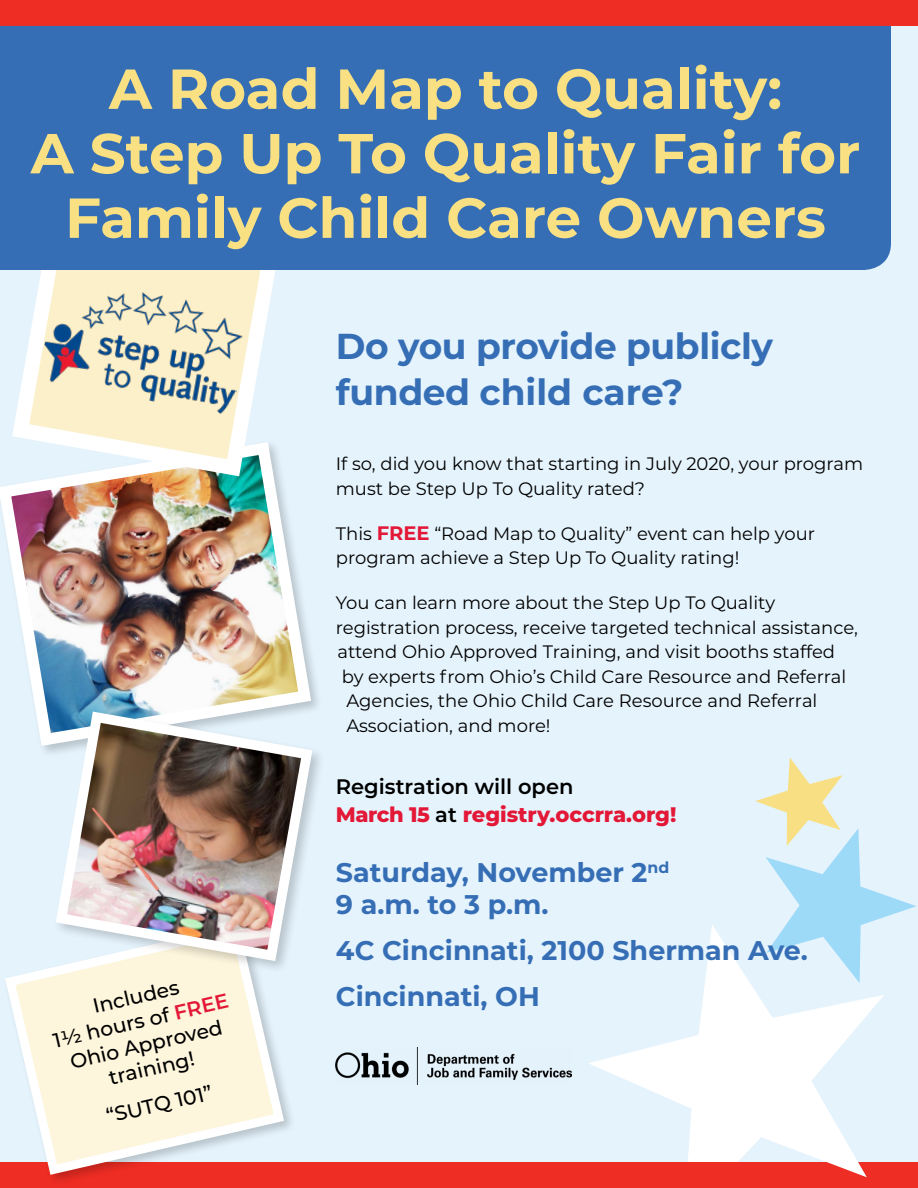
<style>
.page{position:relative;width:918px;height:1188px;background:#fff}
.page>*{position:absolute;margin:0;border:0;box-sizing:border-box;transform-origin:0 0}
.t1{font:700 56.25px "Montserrat";color:#f9e083}
.t2{font:700 36px/46.2px "Montserrat";letter-spacing:-.01em;color:#356eb5}
.t3{font:700 27px/32.4px "Montserrat";color:#356eb5}
.t4{font:800 21px/28.2px "Montserrat";color:#e31837}
.t5{font:500 20.4px/24.5px "Montserrat";color:#000;text-align:center}
.body_text{font:18px/24.6px "Montserrat";color:#000}
.s1{font-weight:600;color:#e31837}
.s2{font-weight:700;font-size:19.5px;color:#e31837}
.s3{font-weight:600;color:#000}
</style>
<div class="page">
<div style="left:0;top:26px;width:918px;height:1149px;background:#e5f3fc"></div>
<div style="left:0;top:1162px;width:918px;height:26px;background:#ee2d24"></div>
<svg style="left:589px;top:925px;width:295px;height:253px"></svg>
<img style="left:0;top:485px;width:318px;height:267px">
<div style="left:2px;top:922px;width:294px;height:265px;background:#000;opacity:.2"></div>
<svg style="left:2px;top:922px;width:287px;height:258px"></svg>
<div style="left:0;top:0;width:918px;height:26px;background:#ee2d24"></div>
<svg style="left:12px;top:270px;width:270px;height:215px"></svg>
<div style="left:52px;top:708px;width:274px;height:267px;background:#000;opacity:.2"></div>
<img style="left:50px;top:706px;width:268px;height:261px">
<div style="left:0;top:26px;width:891px;height:244px;background:#356eb5"></div>
<svg style="left:755px;top:757px;width:161px;height:226px"></svg>
<div style="left:569px;top:1162px;width:197px;height:26px;background:#ee2d24"></div>
<img style="left:336px;top:1047px;width:235px;height:37px">
<h1 class="t1" style="left:109px;top:48px;width:675px">A Road Map to Quality:</h1>
<h1 class="t1" style="left:31px;top:113px;width:831px">A Step Up To Quality Fair for</h1>
<h1 class="t1" style="left:65px;top:177px;width:762px">Family Child Care Owners</h1>
<h1 class="t2" style="left:336px;top:321px;width:439px">Do you provide publicly funded child care?</h1>
<p class="t5" style="left:45px;top:1004px;width:181px;rotate:-13deg">Includes<br>1½ hours of <span class="s1">FREE<br></span>Ohio Approved training!</p>
<p class="t5" style="left:104px;top:1104px;width:110px;rotate:-13deg">“SUTQ 101”</p>
<p class="body_text" style="left:336px;top:451px;width:529px">If so, did you know that starting in July 2020, your program must be Step Up To Quality rated?</p>
<p class="body_text" style="left:336px;top:520px;width:481px">This <span class="s2">FREE</span> “Road Map to Quality” event can help your program achieve a Step Up To Quality rating!</p>
<p class="body_text" style="left:336px;top:590px;width:441px">You can learn more about the Step Up To Quality</p>
<p class="body_text" style="left:336px;top:614px;width:524px">registration process, receive targeted technical assistance,</p>
<p class="body_text" style="left:337px;top:639px;width:499px">attend Ohio Approved Training, and visit booths staffed</p>
<p class="body_text" style="left:342px;top:664px;width:506px">by experts from Ohio’s Child Care Resource and Referral</p>
<p class="body_text" style="left:346px;top:688px;width:473px">Agencies, the Ohio Child Care Resource and Referral</p>
<p class="body_text" style="left:346px;top:713px;width:206px">Association, and more!</p>
<p class="t4" style="left:336px;top:771px;width:342px"><span class="s3">Registration will open<br></span>March 15 <span class="s3">at</span> registry.occrra.org!</p>
<p class="t3" style="left:336px;top:854px;width:335px">Saturday, November 2<sup>nd<br></sup>9 a.m. to 3 p.m.</p>
<p class="t3" style="left:336px;top:933px;width:474px">4C Cincinnati, 2100 Sherman Ave.</p>
<p class="t3" style="left:336px;top:979px;width:205px">Cincinnati, OH</p>
</div>
